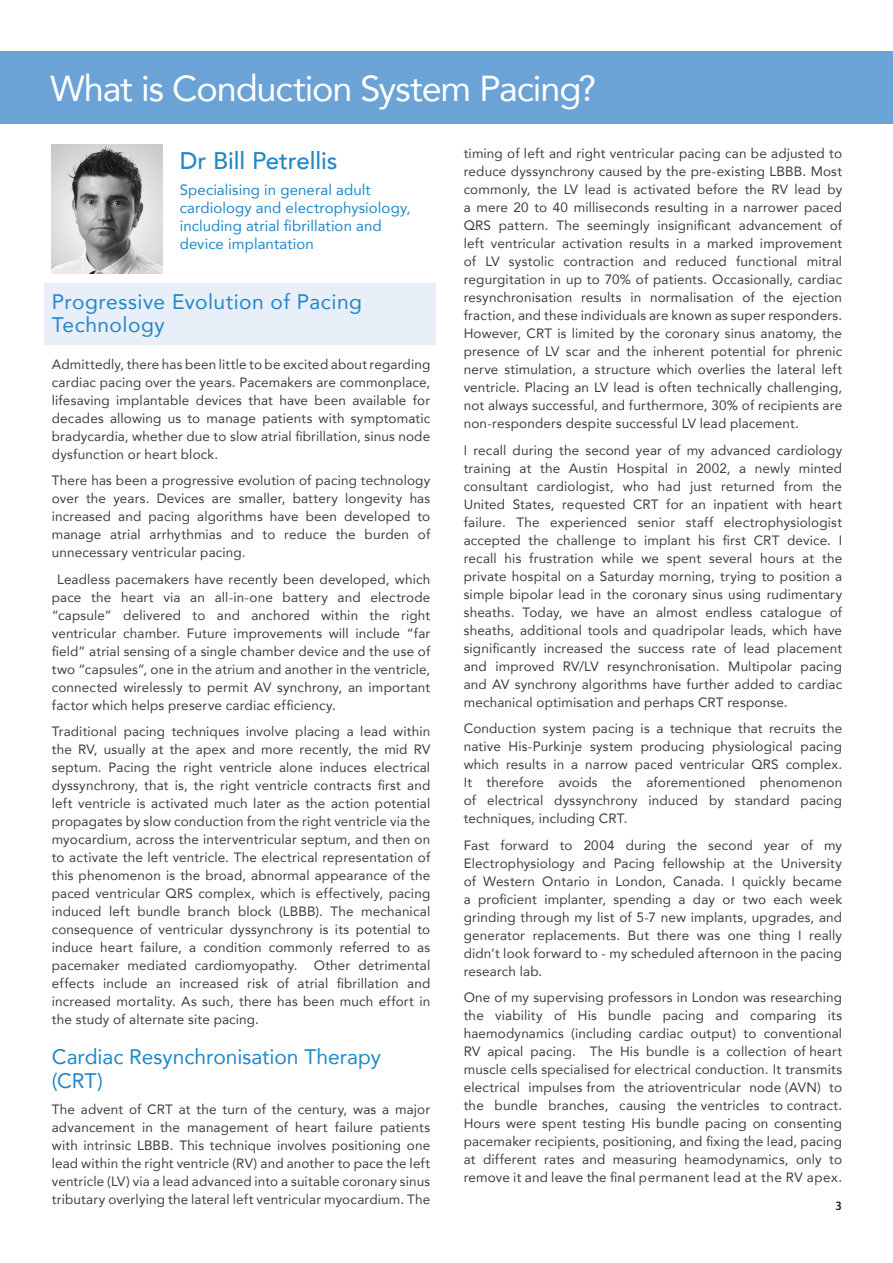
<style>
.page{position:relative;width:893px;height:1263px;background:#fff}
.page>*{position:absolute;margin:0;border:0;box-sizing:border-box;transform-origin:0 0}
.t1{font:36px "Avenir";letter-spacing:-.03em;color:#fff}
.t2{font:500 24px "Avenir";letter-spacing:-.005em;color:#2088c9}
.t3{font:21px/24px "Avenir";letter-spacing:.01em;color:#2088c9}
.t4{font:15px/18px "Avenir";letter-spacing:.005em;color:#2088c9}
.t5{font:13.5px/18px "Avenir";letter-spacing:.01em;color:#3e3e3f;text-align:justify}
.t6{font:600 12px "Asap";color:#231f20}
</style>
<div class="page">
<div style="left:0;top:51px;width:893px;height:72px;background:#6ca3d7"></div>
<div style="left:44px;top:283px;width:391px;height:61px;background:#e8eff8"></div>
<img style="left:52px;top:145px;width:111px;height:129px">
<h1 class="t1" style="left:50px;top:60px;width:548px">What is Conduction System Pacing?</h1>
<h2 class="t2" style="left:180px;top:140px;width:159px">Dr Bill Petrellis</h2>
<p class="t4" style="left:180px;top:180px;width:233px">Specialising in general adult cardiology and electrophysiology, including atrial fibrillation and device implantation</p>
<h3 class="t3" style="left:52px;top:290px;width:312px;line-height:22.5px">Progressive Evolution of Pacing<br>Technology</h3>
<p class="t5" style="left:52px;top:354px;width:380px">Admittedly, there has been little to be excited about regarding cardiac pacing over the years. Pacemakers are commonplace, lifesaving implantable devices that have been available for decades allowing us to manage patients with symptomatic bradycardia, whether due to slow atrial fibrillation, sinus node dysfunction or heart block.</p>
<p class="t5" style="left:52px;top:471px;width:380px">There has been a progressive evolution of pacing technology over the years. Devices are smaller, battery longevity has increased and pacing algorithms have been developed to manage atrial arrhythmias and to reduce the burden of unnecessary ventricular pacing.</p>
<p class="t5" style="left:52px;top:569px;width:380px;text-indent:5px">Leadless pacemakers have recently been developed, which pace the heart via an all-in-one battery and electrode “capsule” delivered to and anchored within the right ventricular chamber. Future improvements will include “far field” atrial sensing of a single chamber device and the use of two “capsules”, one in the atrium and another in the ventricle, connected wirelessly to permit AV synchrony, an important factor which helps preserve cardiac efficiency.</p>
<p class="t5" style="left:52px;top:722px;width:380px">Traditional pacing techniques involve placing a lead within the RV, usually at the apex and more recently, the mid RV septum. Pacing the right ventricle alone induces electrical dyssynchrony, that is, the right ventricle contracts first and left ventricle is activated much later as the action potential propagates by slow conduction from the right ventricle via the myocardium, across the interventricular septum, and then on to activate the left ventricle. The electrical representation of this phenomenon is the broad, abnormal appearance of the paced ventricular QRS complex, which is effectively, pacing induced left bundle branch block (LBBB). The mechanical consequence of ventricular dyssynchrony is its potential to induce heart failure, a condition commonly referred to as pacemaker mediated cardiomyopathy. Other detrimental effects include an increased risk of atrial fibrillation and increased mortality. As such, there has been much effort in the study of alternate site pacing.</p>
<h3 class="t3" style="left:52px;top:1044px;width:331px">Cardiac Resynchronisation Therapy (CRT)</h3>
<p class="t5" style="left:52px;top:1100px;width:380px">The advent of CRT at the turn of the century, was a major advancement in the management of heart failure patients with intrinsic LBBB. This technique involves positioning one lead within the right ventricle (RV) and another to pace the left ventricle (LV) via a lead advanced into a suitable coronary sinus tributary overlying the lateral left ventricular myocardium. The</p>
<p class="t5" style="left:464px;top:144px;width:380px">timing of left and right ventricular pacing can be adjusted to reduce dyssynchrony caused by the pre-existing LBBB. Most commonly, the LV lead is activated before the RV lead by a mere 20 to 40 milliseconds resulting in a narrower paced QRS pattern. The seemingly insignificant advancement of left ventricular activation results in a marked improvement of LV systolic contraction and reduced functional mitral regurgitation in up to 70% of patients. Occasionally, cardiac resynchronisation results in normalisation of the ejection fraction, and these individuals are known as super responders.<br>However, CRT is limited by the coronary sinus anatomy, the presence of LV scar and the inherent potential for phrenic nerve stimulation, a structure which overlies the lateral left ventricle. Placing an LV lead is often technically challenging, not always successful, and furthermore, 30% of recipients are non-responders despite successful LV lead placement.</p>
<p class="t5" style="left:464px;top:441px;width:380px">I recall during the second year of my advanced cardiology training at the Austin Hospital in 2002, a newly minted consultant cardiologist, who had just returned from the United States, requested CRT for an inpatient with heart failure. The experienced senior staff electrophysiologist accepted the challenge to implant his first CRT device. I recall his frustration while we spent several hours at the private hospital on a Saturday morning, trying to position a simple bipolar lead in the coronary sinus using rudimentary sheaths. Today, we have an almost endless catalogue of sheaths, additional tools and quadripolar leads, which have significantly increased the success rate of lead placement and improved RV/LV resynchronisation. Multipolar pacing and AV synchrony algorithms have further added to cardiac mechanical optimisation and perhaps CRT response.</p>
<p class="t5" style="left:464px;top:719px;width:380px">Conduction system pacing is a technique that recruits the native His-Purkinje system producing physiological pacing which results in a narrow paced ventricular QRS complex.<br>It therefore avoids the aforementioned phenomenon of electrical dyssynchrony induced by standard pacing techniques, including CRT.</p>
<p class="t5" style="left:464px;top:836px;width:380px">Fast forward to 2004 during the second year of my Electrophysiology and Pacing fellowship at the University of Western Ontario in London, Canada. I quickly became a proficient implanter, spending a day or two each week grinding through my list of 5-7 new implants, upgrades, and generator replacements. But there was one thing I really didn’t look forward to - my scheduled afternoon in the pacing research lab.</p>
<p class="t5" style="left:464px;top:988px;width:380px">One of my supervising professors in London was researching the viability of His bundle pacing and comparing its haemodynamics (including cardiac output) to conventional RV apical pacing. The His bundle is a collection of heart muscle cells specialised for electrical conduction. It transmits electrical impulses from the atrioventricular node (AVN) to the bundle branches, causing the ventricles to contract.<br>Hours were spent testing His bundle pacing on consenting pacemaker recipients, positioning, and fixing the lead, pacing at different rates and measuring heamodynamics, only to remove it and leave the final permanent lead at the RV apex.</p>
<p class="t6" style="left:835px;top:1197px;width:8px">3</p>
</div>
